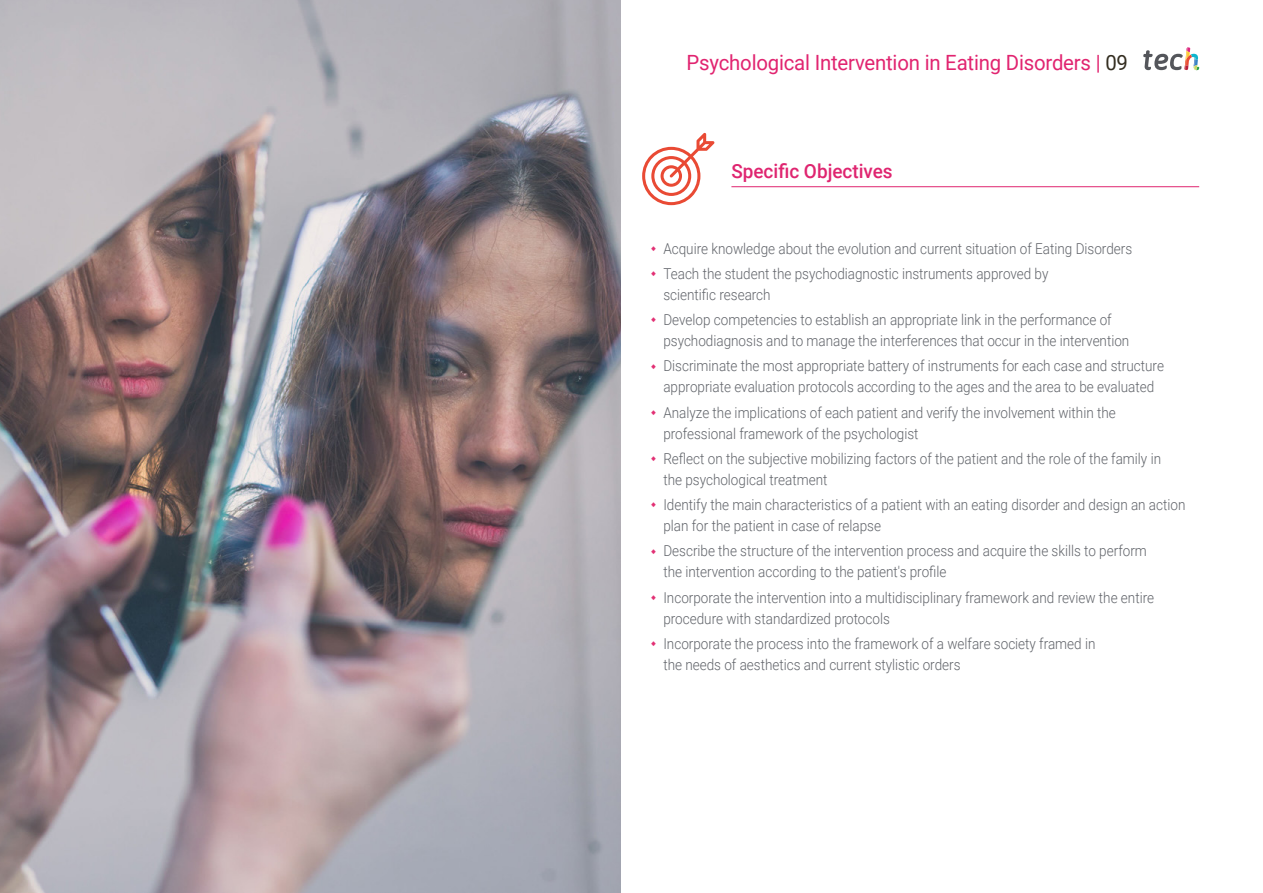
<style>
.page{position:relative;width:1263px;height:893px;background:#fff}
.page>*{position:absolute;margin:0;border:0;box-sizing:border-box;transform-origin:0 0}
.t1{font:21px "Roboto";letter-spacing:-.01em;color:#e12470}
.t2{font:500 19.5px "Roboto";color:#df2570}
.t3{font:300 15px/25.2px "Roboto";color:#61646a;scale:.9 1}
.s1{color:#332d20}
</style>
<div class="page">
<img style="left:0;top:0;width:621px;height:893px">
<hr style="left:731px;top:186px;width:468px;height:1px;background:#df2570">
<svg style="left:642px;top:133px;width:72px;height:72px"></svg>
<svg style="left:1143px;top:47px;width:56px;height:24px"></svg>
<h1 class="t1" style="left:686px;top:48px;width:443px">Psychological Intervention in Eating Disorders | <span class="s1">09</span></h1>
<h2 class="t2" style="left:731px;top:158px;width:163px">Specific Objectives</h2>
<p class="t3" style="left:663px;top:235px;width:522px">Acquire knowledge about the evolution and current situation of Eating Disorders<br>Teach the student the psychodiagnostic instruments approved by</p>
<p class="t3" style="left:663px;top:281px;width:500px">scientific research<br>Develop competencies to establish an appropriate link in the performance of</p>
<p class="t3" style="left:663px;top:328px;width:558px">psychodiagnosis and to manage the interferences that occur in the intervention<br>Discriminate the most appropriate battery of instruments for each case and structure</p>
<p class="t3" style="left:663px;top:374px;width:547px">appropriate evaluation protocols according to the ages and the area to be evaluated<br>Analyze the implications of each patient and verify the involvement within the</p>
<p class="t3" style="left:663px;top:420px;width:554px">professional framework of the psychologist<br>Reflect on the subjective mobilizing factors of the patient and the role of the family in</p>
<p class="t3" style="left:663px;top:466px;width:582px">the psychological treatment<br>Identify the main characteristics of a patient with an eating disorder and design an action</p>
<p class="t3" style="left:663px;top:513px;width:539px">plan for the patient in case of relapse<br>Describe the structure of the intervention process and acquire the skills to perform</p>
<p class="t3" style="left:663px;top:559px;width:547px">the intervention according to the patient's profile<br>Incorporate the intervention into a multidisciplinary framework and review the entire</p>
<p class="t3" style="left:663px;top:605px;width:482px">procedure with standardized protocols<br>Incorporate the process into the framework of a welfare society framed in</p>
<p class="t3" style="left:663px;top:651px;width:332px">the needs of aesthetics and current stylistic orders</p>
</div>
